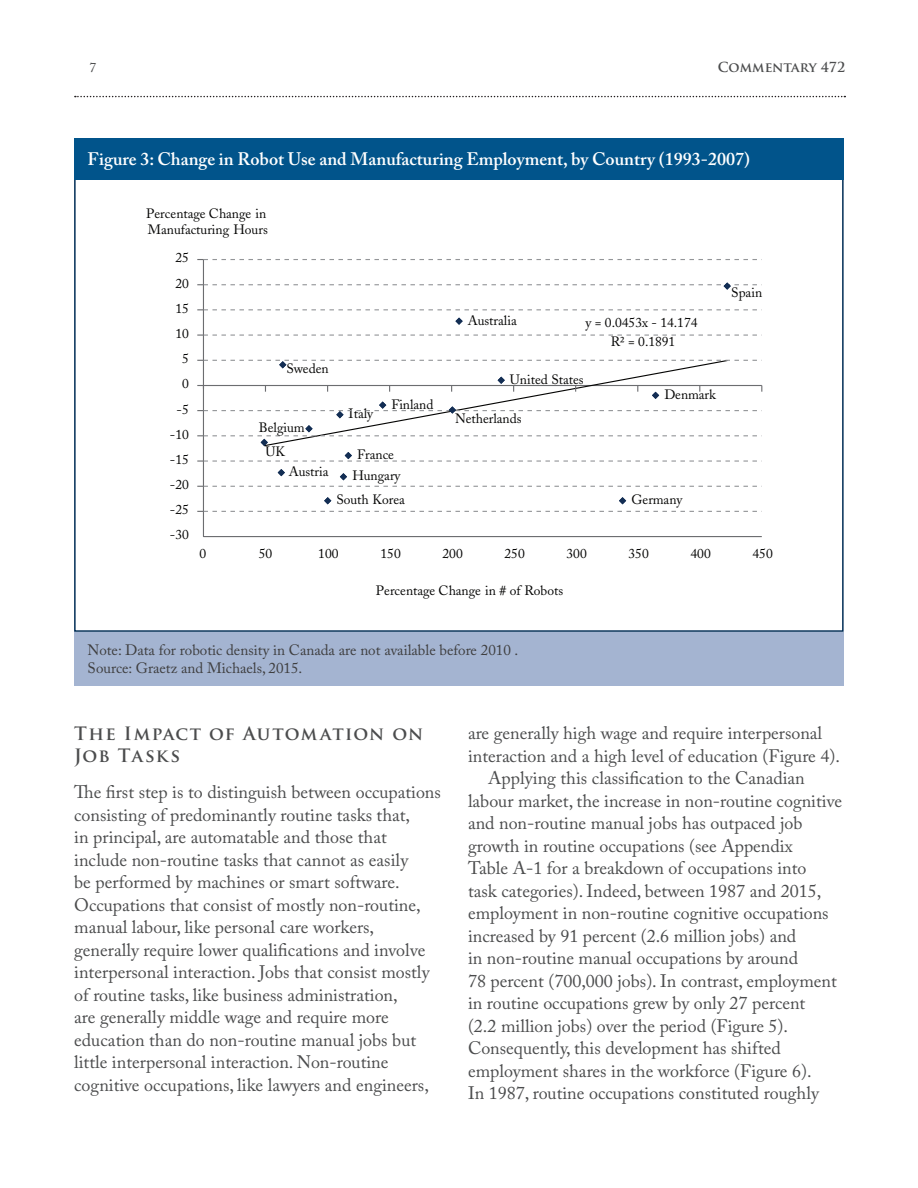
<style>
.page{position:relative;width:918px;height:1188px;background:#fff}
.page>*{position:absolute;margin:0;border:0;box-sizing:border-box;transform-origin:0 0}
.Body_Copy{font:18px/22.5px "Adobe Caslon Pro";color:#4b4c4d}
.Table_Header{font:600 18px "Adobe Caslon Pro";color:#fff}
.Level_One_Head{font:700 18px/22.5px "Trajan Pro";letter-spacing:.06em;color:#4b4c4d}
.foot_note_2{font:15px "Adobe Caslon Pro";color:#3e3e3f}
.t1{font:13.5px/18.5px "Adobe Caslon";color:#050504;text-align:center}
.t2{font:700 13.5px "Trajan Pro";color:#4b4c4d}
.t3{font:13.5px "Adobe Caslon Pro";color:#4b4c4d}
</style>
<div class="page">
<svg style="left:75px;top:96px;width:770px;height:1px"></svg>
<div style="left:74px;top:138px;width:770px;height:42px;background:#01548b"></div>
<div style="left:74px;top:632px;width:770px;height:53px;background:#a4b4d1"></div>
<hr style="left:203px;top:536px;width:559px;height:1px;background:#6c6d70">
<hr style="left:203px;top:260px;width:1px;height:277px;background:#6c6d70">
<svg style="left:197px;top:259px;width:565px;height:1px"></svg>
<svg style="left:197px;top:309px;width:565px;height:1px"></svg>
<svg style="left:197px;top:335px;width:565px;height:1px"></svg>
<svg style="left:197px;top:511px;width:565px;height:1px"></svg>
<svg style="left:455px;top:317px;width:8px;height:8px"></svg>
<svg style="left:324px;top:497px;width:8px;height:8px"></svg>
<svg style="left:197px;top:468px;width:565px;height:19px"></svg>
<svg style="left:619px;top:497px;width:8px;height:8px"></svg>
<svg style="left:197px;top:281px;width:565px;height:10px"></svg>
<svg style="left:197px;top:359px;width:565px;height:103px"></svg>
<p class="t3" style="left:90px;top:59px;width:8px">7</p>
<p class="t2" style="left:718px;top:59px;width:129px">Commentary 472</p>
<p class="Table_Header" style="left:88px;top:148px;width:664px">Figure 3: Change in Robot Use and Manufacturing Employment, by Country (1993-2007)</p>
<p class="t1" style="left:146px;top:205px;width:123px;line-height:16.2px;text-align:left">Percentage Change in<br>Manufacturing Hours</p>
<p class="t1" style="left:175px;top:249px;width:15px">25</p>
<p class="t1" style="left:175px;top:274px;width:15px">20</p>
<p class="t1" style="left:175px;top:299px;width:15px">15</p>
<p class="t1" style="left:175px;top:324px;width:15px">10</p>
<p class="t1" style="left:182px;top:350px;width:8px">5</p>
<p class="t1" style="left:182px;top:375px;width:8px">0</p>
<p class="t1" style="left:177px;top:400px;width:14px">-5</p>
<p class="t1" style="left:170px;top:425px;width:21px">-10</p>
<p class="t1" style="left:170px;top:450px;width:21px">-15</p>
<p class="t1" style="left:170px;top:475px;width:21px">-20</p>
<p class="t1" style="left:170px;top:501px;width:21px">-25</p>
<p class="t1" style="left:170px;top:526px;width:21px">-30</p>
<p class="t1" style="left:287px;top:359px;width:44px">Sweden</p>
<p class="t1" style="left:259px;top:419px;width:47px">Belgium</p>
<p class="t1" style="left:265px;top:442px;width:21px">UK</p>
<p class="t1" style="left:289px;top:463px;width:41px">Austria</p>
<p class="t1" style="left:349px;top:405px;width:26px">Italy</p>
<p class="t1" style="left:391px;top:395px;width:44px">Finland</p>
<p class="t1" style="left:357px;top:446px;width:38px">France</p>
<p class="t1" style="left:336px;top:491px;width:70px">South Korea</p>
<p class="t1" style="left:352px;top:467px;width:50px">Hungary</p>
<p class="t1" style="left:468px;top:311px;width:50px">Australia</p>
<p class="t1" style="left:585px;top:314px;width:114px">y = 0.0453x - 14.174<br>R² = 0.1891</p>
<p class="t1" style="left:510px;top:370px;width:75px">United States</p>
<p class="t1" style="left:455px;top:410px;width:68px">Netherlands</p>
<p class="t1" style="left:664px;top:385px;width:53px">Denmark</p>
<p class="t1" style="left:731px;top:284px;width:32px">Spain</p>
<p class="t1" style="left:632px;top:491px;width:52px">Germany</p>
<p class="t1" style="left:199px;top:545px;width:8px">0</p>
<p class="t1" style="left:259px;top:545px;width:15px">50</p>
<p class="t1" style="left:318px;top:545px;width:22px">100</p>
<p class="t1" style="left:380px;top:545px;width:22px">150</p>
<p class="t1" style="left:442px;top:545px;width:22px">200</p>
<p class="t1" style="left:504px;top:545px;width:22px">250</p>
<p class="t1" style="left:566px;top:545px;width:22px">300</p>
<p class="t1" style="left:628px;top:545px;width:22px">350</p>
<p class="t1" style="left:691px;top:545px;width:22px">400</p>
<p class="t1" style="left:753px;top:545px;width:22px">450</p>
<p class="t1" style="left:376px;top:581px;width:189px">Percentage Change in # of Robots</p>
<p class="foot_note_2" style="left:88px;top:641px;width:432px">Note: Data for robotic density in Canada are not available before 2010 .</p>
<p class="foot_note_2" style="left:88px;top:659px;width:216px">Source: Graetz and Michaels, 2015.</p>
<p class="Level_One_Head" style="left:74px;top:722px;width:351px">The Impact of Automation on<br>Job Tasks</p>
<p class="Body_Copy" style="left:74px;top:781px;width:368px">The first step is to distinguish between occupations consisting of predominantly routine tasks that,<br>in principal, are automatable and those that include non-routine tasks that cannot as easily<br>be performed by machines or smart software.<br>Occupations that consist of mostly non-routine, manual labour, like personal care workers, generally require lower qualifications and involve interpersonal interaction. Jobs that consist mostly of routine tasks, like business administration,<br>are generally middle wage and require more education than do non-routine manual jobs but little interpersonal interaction. Non-routine cognitive occupations, like lawyers and engineers,</p>
<p class="Body_Copy" style="left:468px;top:722px;width:374px">are generally high wage and require interpersonal interaction and a high level of education (Figure 4).</p>
<p class="Body_Copy" style="left:468px;top:767px;width:376px;text-indent:20px">Applying this classification to the Canadian labour market, the increase in non-routine cognitive and non-routine manual jobs has outpaced job growth in routine occupations (see Appendix<br>Table A-1 for a breakdown of occupations into<br>task categories). Indeed, between 1987 and 2015, employment in non-routine cognitive occupations increased by 91 percent (2.6 million jobs) and<br>in non-routine manual occupations by around<br>78 percent (700,000 jobs). In contrast, employment in routine occupations grew by only 27 percent<br>(2.2 million jobs) over the period (Figure 5).<br>Consequently, this development has shifted employment shares in the workforce (Figure 6).<br>In 1987, routine occupations constituted roughly</p>
</div>
